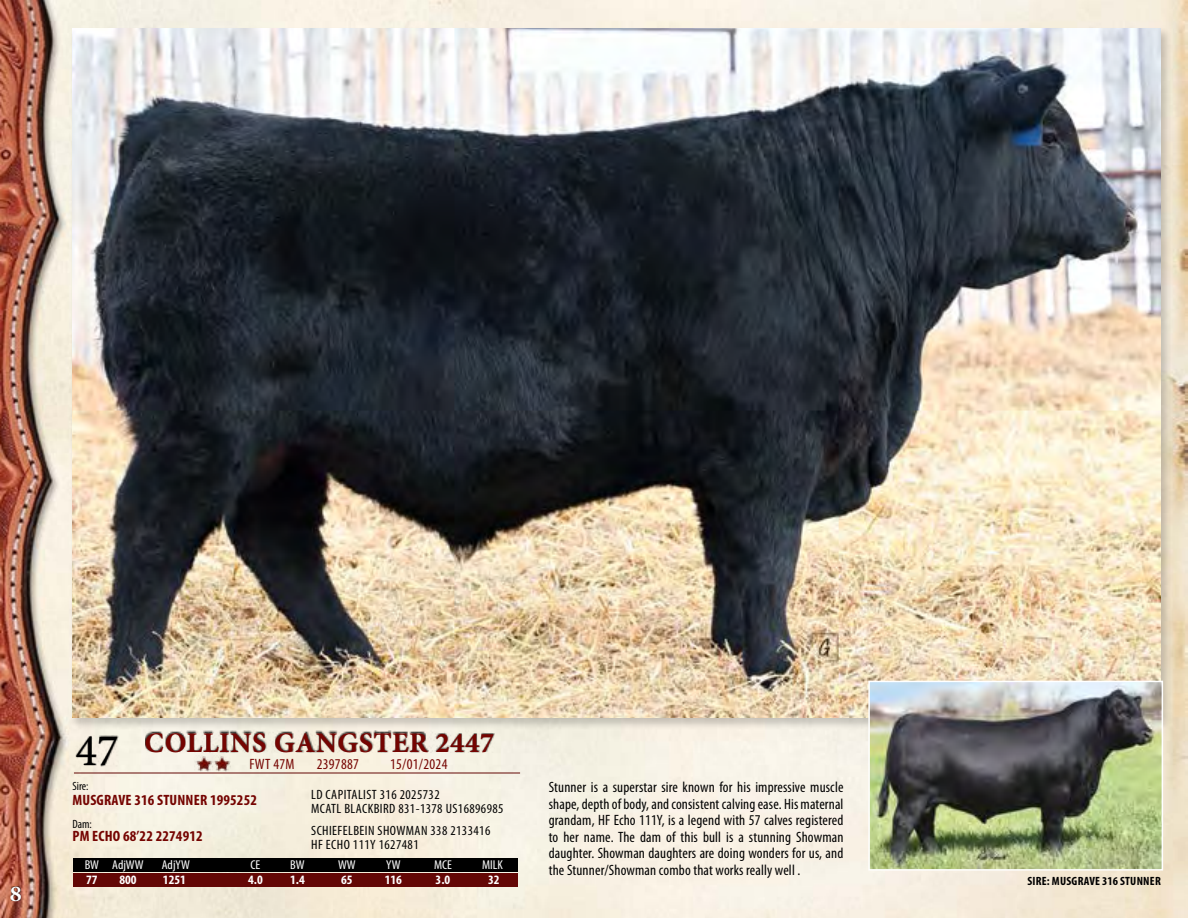
<style>
.page{position:relative;width:1188px;height:918px;background:#fff}
.page>*{position:absolute;margin:0;border:0;box-sizing:border-box;transform-origin:0 0}
.t1{font:45px "Minion Pro";color:#000}
.t2{font:700 28.5px "Minion Pro";letter-spacing:.02em;color:#750401}
.t3{font:700 22.5px "Minion Pro";color:#fff;scale:1.06 1}
.t4{font:condensed 15px/16.5px "Myriad Pro";letter-spacing:.01em;color:#000;text-align:justify}
.t5{font:700 condensed 15px "Myriad Pro";letter-spacing:.01em;color:#750401}
.t6{font:condensed 15px "Myriad Pro";letter-spacing:.02em;color:#750401}
.t7{font:condensed 13.5px/13.5px "Myriad Pro";letter-spacing:.03em;color:#000}
.t8{font:condensed 12.9px "Myriad Pro";color:#fff;scale:1.05 1}
.t9{font:700 condensed 12.9px "Myriad Pro";color:#fff;scale:1.05 1}
.t10{font:700 condensed 12px "Myriad Pro";letter-spacing:.02em;color:#000}
.t11{font:condensed 12px "Myriad Pro";color:#000}
</style>
<div class="page">
<img style="left:0;top:0;width:1188px;height:918px">
<div style="left:11px;top:886px;width:10px;height:15px;background:#000;opacity:.75"></div>
<div style="left:70px;top:27px;width:1102px;height:703px;background:#000;opacity:.2"></div>
<img style="left:72px;top:29px;width:1089px;height:689px">
<div style="left:145px;top:731px;width:350px;height:22px;background:#000;opacity:.75"></div>
<hr style="left:74px;top:773px;width:446px;height:1px;background:#630705">
<div style="left:75px;top:735px;width:44px;height:31px;background:#000;opacity:.75"></div>
<img style="left:871px;top:684px;width:289px;height:184px">
<div style="left:868px;top:681px;width:295px;height:190px;border:2px solid #fff"></div>
<div style="left:73px;top:858px;width:445px;height:14px;background:#000"></div>
<div style="left:73px;top:873px;width:445px;height:14px;background:#630705"></div>
<img style="left:194px;top:755px;width:37px;height:17px">
<h3 class="t3" style="left:10px;top:878px;width:13px">8</h3>
<h2 class="t2" style="left:145px;top:722px;width:351px">COLLINS GANGSTER 2447</h2>
<h1 class="t1" style="left:75px;top:720px;width:45px">47</h1>
<p class="t5" style="left:72px;top:791px;width:186px">MUSGRAVE 316 STUNNER 1995252</p>
<p class="t5" style="left:72px;top:827px;width:132px">PM ECHO 68’22 2274912</p>
<p class="t6" style="left:249px;top:755px;width:47px">FWT 47M</p>
<p class="t6" style="left:317px;top:755px;width:44px">2397887</p>
<p class="t6" style="left:390px;top:755px;width:59px">15/01/2024</p>
<p class="t11" style="left:72px;top:779px;width:18px">Sire:</p>
<p class="t11" style="left:72px;top:816px;width:21px">Dam:</p>
<p class="t7" style="left:311px;top:788px;width:194px">LD CAPITALIST 316 2025732<br>MCATL BLACKBIRD 831-1378 US16896985</p>
<p class="t7" style="left:311px;top:824px;width:181px">SCHIEFELBEIN SHOWMAN 338 2133416<br>HF ECHO 111Y 1627481</p>
<p class="t8" style="left:85px;top:857px;width:58px">BW AdjWW</p>
<p class="t8" style="left:162px;top:857px;width:28px">AdjYW</p>
<p class="t8" style="left:251px;top:857px;width:11px">CE</p>
<p class="t8" style="left:290px;top:857px;width:15px">BW</p>
<p class="t8" style="left:338px;top:857px;width:18px">WW</p>
<p class="t8" style="left:386px;top:857px;width:15px">YW</p>
<p class="t8" style="left:434px;top:857px;width:19px">MCE</p>
<p class="t8" style="left:482px;top:857px;width:21px">MILK</p>
<p class="t9" style="left:86px;top:872px;width:12px">77</p>
<p class="t9" style="left:119px;top:872px;width:18px">800</p>
<p class="t9" style="left:163px;top:872px;width:23px">1251</p>
<p class="t9" style="left:248px;top:872px;width:15px">4.0</p>
<p class="t9" style="left:290px;top:872px;width:15px">1.4</p>
<p class="t9" style="left:341px;top:872px;width:12px">65</p>
<p class="t9" style="left:385px;top:872px;width:18px">116</p>
<p class="t9" style="left:436px;top:872px;width:15px">3.0</p>
<p class="t9" style="left:488px;top:872px;width:12px">32</p>
<p class="t4" style="left:549px;top:779px;width:296px">Stunner is a superstar sire known for his impressive muscle shape, depth of body, and consistent calving ease. His maternal grandam, HF Echo 111Y, is a legend with 57 calves registered to her name. The dam of this bull is a stunning Showman daughter. Showman daughters are doing wonders for us, and the Stunner/Showman combo that works really well .</p>
<p class="t10" style="left:1027px;top:874px;width:135px">SIRE: MUSGRAVE 316 STUNNER</p>
</div>
